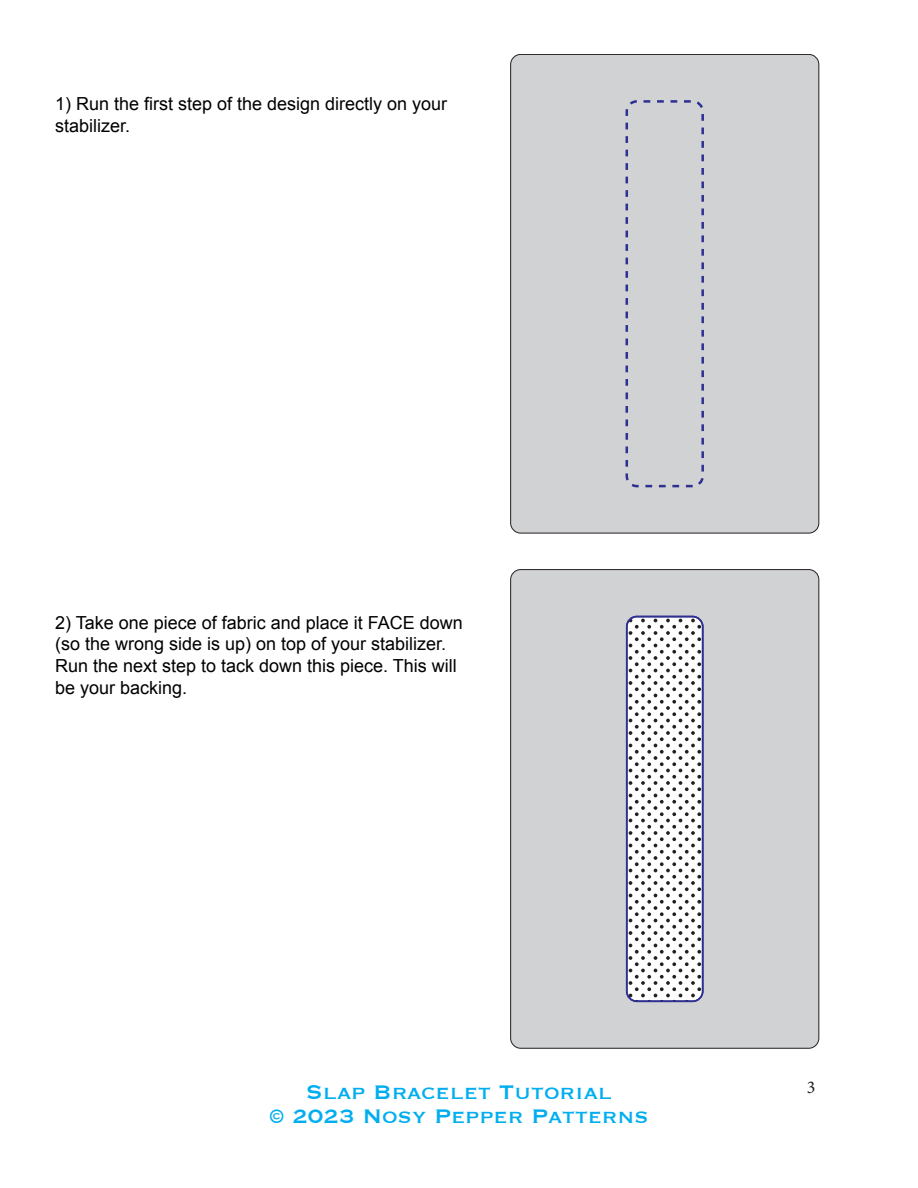
<style>
.page{position:relative;width:918px;height:1188px;background:#fff}
.page>*{position:absolute;margin:0;border:0;box-sizing:border-box;transform-origin:0 0}
.t1{font:25.5px/24px "Copperplate";color:#00aeef;text-align:center}
.t2{font:18px/21.6px "Arial";color:#000}
.t3{font:18px "Minion Pro";color:#231f20}
</style>
<div class="page">
<div style="left:511px;top:54px;width:308px;height:479px;background:#d1d2d4;border-radius:10px"></div>
<div style="left:510px;top:54px;width:309px;height:480px;border:1px solid #231f20;border-radius:10px"></div>
<div style="left:626px;top:100px;width:78px;height:387px;border:3px dashed #2e3092;border-radius:10px"></div>
<div style="left:511px;top:570px;width:308px;height:478px;background:#d1d2d4;border-radius:10px"></div>
<div style="left:510px;top:569px;width:309px;height:480px;border:1px solid #231f20;border-radius:10px"></div>
<svg style="left:627px;top:617px;width:76px;height:384px;fill:#fff"></svg>
<div style="left:626px;top:616px;width:78px;height:386px;border:2px solid #2e3092;border-radius:10px"></div>
<p class="t2" style="left:55px;top:93px;width:394px">1) Run the first step of the design directly on your stabilizer.</p>
<p class="t2" style="left:55px;top:612px;width:409px">2) Take one piece of fabric and place it FACE down (so the wrong side is up) on top of your stabilizer.<br>Run the next step to tack down this piece. This will be your backing.</p>
<h1 class="t1" style="left:269px;top:1079px;width:381px">Slap Bracelet Tutorial<br>© 2023 Nosy Pepper Patterns</h1>
<p class="t3" style="left:807px;top:1075px;width:10px">3</p>
</div>
